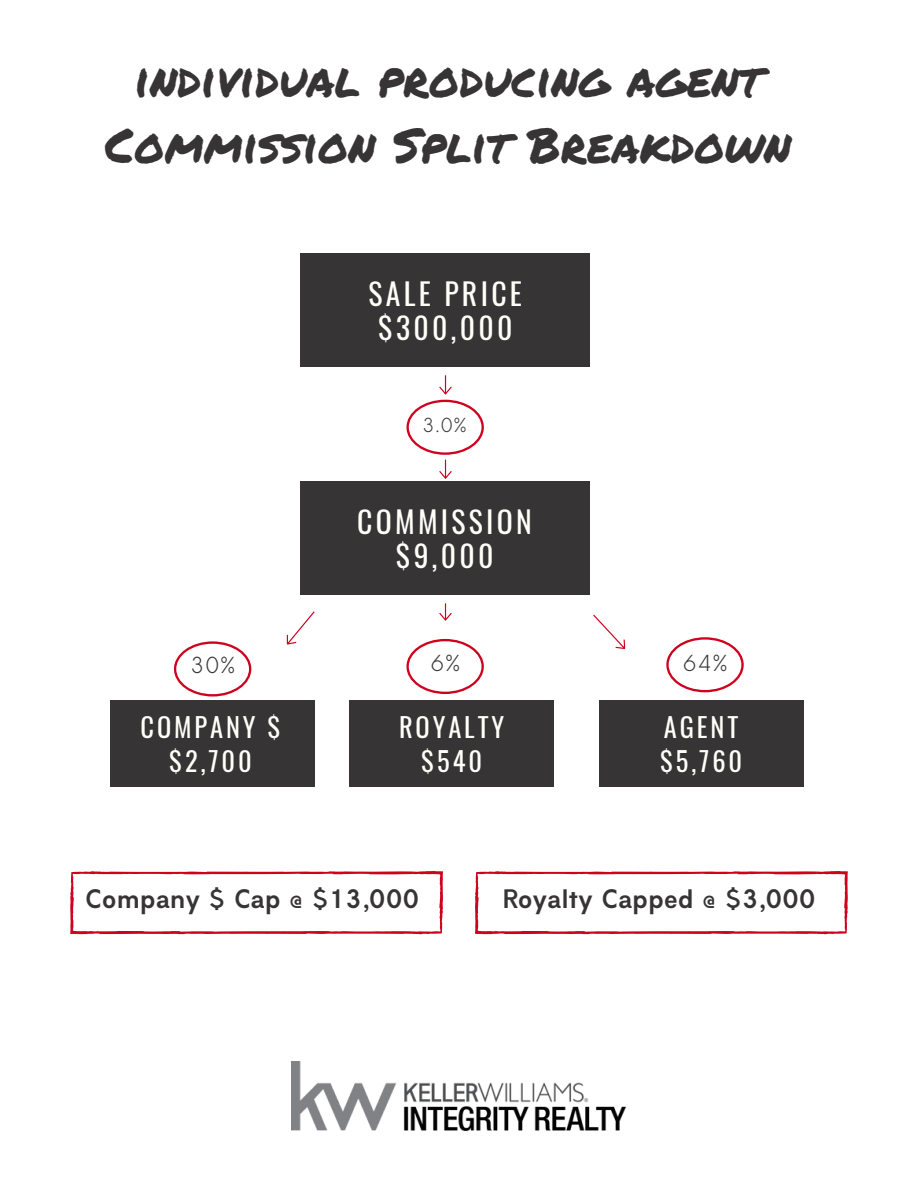
<style>
.page{position:relative;width:918px;height:1188px;background:#fff}
.page>*{position:absolute;margin:0;border:0;box-sizing:border-box;transform-origin:0 0}
.t1{font:48px "Permanent Marker";color:#373435}
.t2{font:29.7px "Oswald";letter-spacing:.11em;color:#fffff9}
.t3{font:26.4px "Oswald";letter-spacing:.11em;color:#fffff9}
.t4{font:700 24.9px "Amicale";letter-spacing:.02em;color:#373435}
.t5{font:300 21.6px "Amicale";color:#373435}
.t6{font:300 18.9px "Amicale";color:#373435}
</style>
<div class="page">
<div style="left:301px;top:254px;width:289px;height:113px;background:#373435"></div>
<div style="left:110px;top:701px;width:205px;height:86px;background:#373435"></div>
<svg style="left:593px;top:615px;width:32px;height:34px"></svg>
<svg style="left:439px;top:603px;width:13px;height:18px"></svg>
<svg style="left:287px;top:611px;width:28px;height:34px"></svg>
<div style="left:301px;top:482px;width:289px;height:112px;background:#373435"></div>
<div style="left:349px;top:701px;width:205px;height:86px;background:#373435"></div>
<div style="left:599px;top:701px;width:205px;height:86px;background:#373435"></div>
<svg style="left:475px;top:871px;width:373px;height:63px"></svg>
<svg style="left:70px;top:871px;width:373px;height:63px"></svg>
<svg style="left:406px;top:375px;width:78px;height:104px"></svg>
<svg style="left:174px;top:641px;width:77px;height:56px"></svg>
<svg style="left:406px;top:639px;width:78px;height:55px"></svg>
<svg style="left:666px;top:637px;width:78px;height:55px"></svg>
<img style="left:292px;top:1061px;width:334px;height:70px">
<p class="t1" style="left:135px;top:43px;width:629px">individual producing agent</p>
<p class="t1" style="left:105px;top:110px;width:688px">Commission Split Breakdown</p>
<p class="t2" style="left:369px;top:270px;width:155px">SALE PRICE</p>
<p class="t2" style="left:378px;top:304px;width:136px">$300,000</p>
<p class="t6" style="left:422px;top:418px;width:46px">3.0%</p>
<p class="t2" style="left:357px;top:498px;width:176px">COMMISSION</p>
<p class="t2" style="left:396px;top:532px;width:99px">$9,000</p>
<p class="t5" style="left:190px;top:657px;width:47px">30%</p>
<p class="t5" style="left:430px;top:655px;width:32px">6%</p>
<p class="t3" style="left:141px;top:706px;width:141px">COMPANY $</p>
<p class="t3" style="left:169px;top:740px;width:84px">$2,700</p>
<p class="t3" style="left:399px;top:706px;width:107px">ROYALTY</p>
<p class="t3" style="left:421px;top:740px;width:62px">$540</p>
<p class="t5" style="left:683px;top:655px;width:47px">64%</p>
<p class="t3" style="left:664px;top:706px;width:76px">AGENT</p>
<p class="t3" style="left:660px;top:740px;width:84px">$5,760</p>
<p class="t4" style="left:86px;top:889px;width:335px">Company $ Cap @ $13,000</p>
<p class="t4" style="left:503px;top:889px;width:314px">Royalty Capped @ $3,000</p>
</div>
